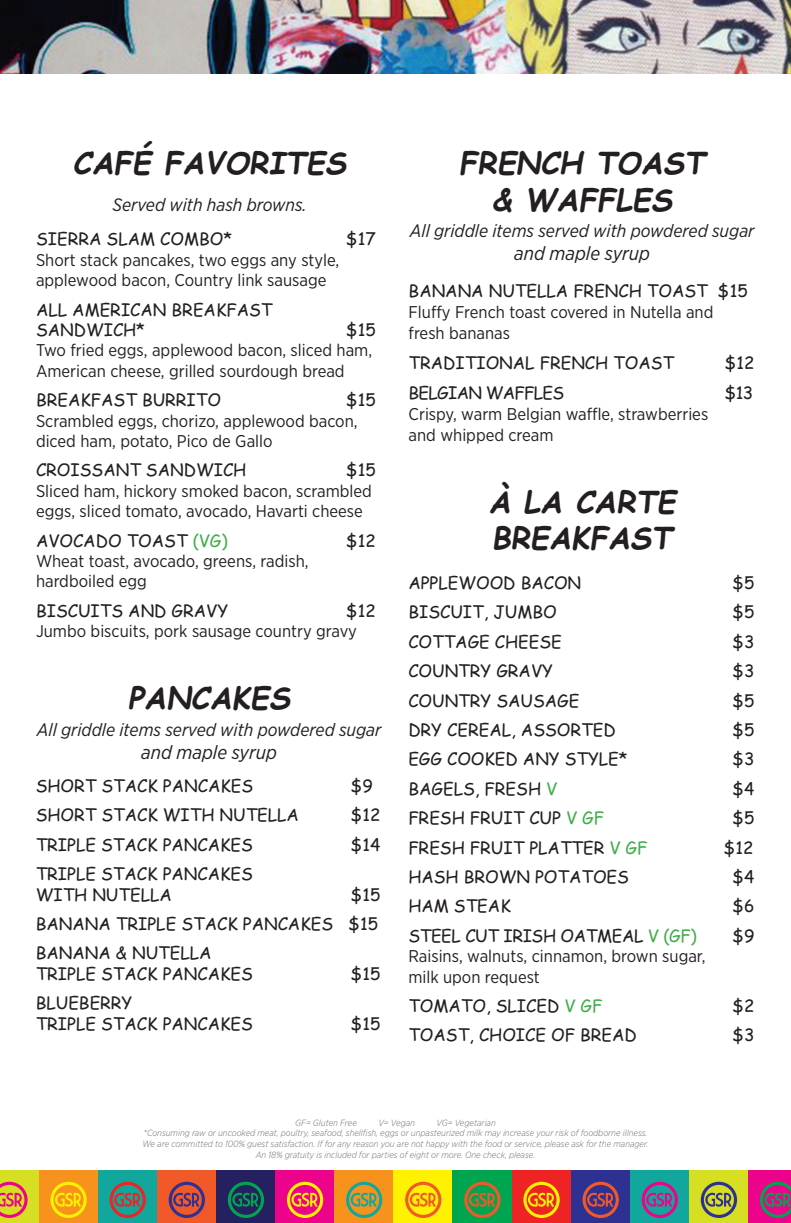
<style>
.page{position:relative;width:791px;height:1223px;background:#fff}
.page>*{position:absolute;margin:0;border:0;box-sizing:border-box;transform-origin:0 0}
.t1{font:700 30.3px "Comic Sans MS";color:#231f20}
.t2{font:italic 19.2px "Gotham Narrow";color:#231f20}
.t3{font:italic 17.9px "Gotham Narrow";color:#231f20}
.t4{font:17px/20.4px "Comic Sans MS";color:#231f20}
.t5{font:17px/20.4px "Gotham Narrow";color:#231f20}
.t6{font:17px "Comic Sans MS";letter-spacing:-.02em;color:#231f20}
.t7{font:17px "Comic Sans MS";letter-spacing:-.04em;color:#231f20}
.t8{font:italic 300 9px "Gotham Narrow";color:#6c6d70}
.s1{font-family:"Comic Sans MS"}
.s2{color:#40ae49}
</style>
<div class="page">
<img style="left:0;top:0;width:791px;height:73px">
<div style="left:0;top:1170px;width:39px;height:53px;background:#d6df21"></div>
<div style="left:39px;top:1170px;width:59px;height:53px;background:#f7931d"></div>
<div style="left:98px;top:1170px;width:59px;height:53px;background:#12a79d"></div>
<div style="left:157px;top:1170px;width:59px;height:53px;background:#f15929"></div>
<div style="left:216px;top:1170px;width:59px;height:53px;background:#252161"></div>
<div style="left:275px;top:1170px;width:60px;height:53px;background:#ed028c"></div>
<div style="left:335px;top:1170px;width:59px;height:53px;background:#f7931d"></div>
<div style="left:394px;top:1170px;width:59px;height:53px;background:#fff101"></div>
<div style="left:453px;top:1170px;width:59px;height:53px;background:#00a54f"></div>
<div style="left:512px;top:1170px;width:59px;height:53px;background:#ee2323"></div>
<div style="left:571px;top:1170px;width:59px;height:53px;background:#2e3092"></div>
<div style="left:630px;top:1170px;width:59px;height:53px;background:#12a79d"></div>
<div style="left:689px;top:1170px;width:59px;height:53px;background:#d6df21"></div>
<div style="left:748px;top:1170px;width:43px;height:53px;background:#ed028c"></div>
<svg style="left:50px;top:1182px;width:37px;height:36px"></svg>
<svg style="left:110px;top:1182px;width:36px;height:36px"></svg>
<svg style="left:169px;top:1182px;width:36px;height:36px"></svg>
<svg style="left:228px;top:1182px;width:36px;height:36px"></svg>
<svg style="left:287px;top:1182px;width:36px;height:36px"></svg>
<svg style="left:346px;top:1182px;width:36px;height:36px"></svg>
<svg style="left:405px;top:1182px;width:36px;height:36px"></svg>
<svg style="left:464px;top:1182px;width:36px;height:36px"></svg>
<svg style="left:523px;top:1182px;width:37px;height:36px"></svg>
<svg style="left:582px;top:1182px;width:37px;height:36px"></svg>
<svg style="left:642px;top:1182px;width:36px;height:36px"></svg>
<svg style="left:701px;top:1182px;width:36px;height:36px"></svg>
<svg style="left:0;top:1182px;width:28px;height:36px"></svg>
<svg style="left:760px;top:1182px;width:31px;height:36px"></svg>
<p class="t1" style="left:73px;top:141px;width:281px">CAFÉ FAVORITES</p>
<p class="t3" style="left:112px;top:193px;width:196px">Served with hash browns.</p>
<p class="t4" style="left:36px;top:228px;width:198px">SIERRA SLAM COMBO*</p>
<p class="t4" style="left:346px;top:228px;width:31px">$17</p>
<p class="t5" style="left:36px;top:249px;width:305px">Short stack pancakes, two eggs any style, applewood bacon, Country link sausage</p>
<p class="t4" style="left:36px;top:299px;width:238px">ALL AMERICAN BREAKFAST<br>SANDWICH*</p>
<p class="t5" style="left:36px;top:319px;width:341px;text-indent:310px"><span class="s1">$15<br></span>Two fried eggs, applewood bacon, sliced ham,<br>American cheese, grilled sourdough bread</p>
<p class="t4" style="left:36px;top:389px;width:186px">BREAKFAST BURRITO</p>
<p class="t5" style="left:36px;top:390px;width:341px;text-indent:310px"><span class="s1">$15<br></span>Scrambled eggs, chorizo, applewood bacon, diced ham, potato, Pico de Gallo</p>
<p class="t4" style="left:36px;top:459px;width:212px">CROISSANT SANDWICH</p>
<p class="t5" style="left:36px;top:460px;width:341px;text-indent:310px"><span class="s1">$15<br></span>Sliced ham, hickory smoked bacon, scrambled eggs, sliced tomato, avocado, Havarti cheese</p>
<p class="t4" style="left:36px;top:530px;width:193px">AVOCADO TOAST <span class="s2">(VG)</span></p>
<p class="t4" style="left:346px;top:530px;width:31px">$12</p>
<p class="t5" style="left:36px;top:550px;width:274px">Wheat toast, avocado, greens, radish, hardboiled egg</p>
<p class="t4" style="left:36px;top:600px;width:194px">BISCUITS AND GRAVY</p>
<p class="t5" style="left:36px;top:600px;width:341px;text-indent:310px"><span class="s1">$12<br></span>Jumbo biscuits, pork sausage country gravy</p>
<p class="t1" style="left:128px;top:676px;width:170px">PANCAKES</p>
<p class="t3" style="left:37px;top:719px;width:346px">All griddle items served with powdered sugar</p>
<p class="t2" style="left:141px;top:741px;width:137px">and maple syrup</p>
<p class="t4" style="left:36px;top:775px;width:219px">SHORT STACK PANCAKES</p>
<p class="t4" style="left:351px;top:775px;width:24px">$9</p>
<p class="t4" style="left:36px;top:804px;width:265px">SHORT STACK WITH NUTELLA</p>
<p class="t4" style="left:351px;top:804px;width:31px">$12</p>
<p class="t4" style="left:36px;top:834px;width:219px">TRIPLE STACK PANCAKES</p>
<p class="t4" style="left:351px;top:834px;width:31px">$14</p>
<p class="t4" style="left:36px;top:863px;width:219px">TRIPLE STACK PANCAKES<br>WITH NUTELLA</p>
<p class="t4" style="left:351px;top:884px;width:31px">$15</p>
<p class="t4" style="left:36px;top:913px;width:344px">BANANA TRIPLE STACK PANCAKES $15</p>
<p class="t4" style="left:36px;top:942px;width:219px">BANANA &amp; NUTELLA<br>TRIPLE STACK PANCAKES</p>
<p class="t4" style="left:351px;top:963px;width:31px">$15</p>
<p class="t4" style="left:36px;top:992px;width:219px">BLUEBERRY<br>TRIPLE STACK PANCAKES</p>
<p class="t4" style="left:351px;top:1013px;width:31px">$15</p>
<p class="t1" style="left:459px;top:141px;width:253px">FRENCH TOAST</p>
<p class="t1" style="left:492px;top:177px;width:187px">&amp; WAFFLES</p>
<p class="t3" style="left:410px;top:219px;width:346px">All griddle items served with powdered sugar</p>
<p class="t2" style="left:514px;top:241px;width:137px">and maple syrup</p>
<p class="t5" style="left:409px;top:280px;width:341px;line-height:21px"><span class="s1">BANANA NUTELLA FRENCH TOAST $15<br></span>Fluffy French toast covered in Nutella and fresh bananas</p>
<p class="t4" style="left:409px;top:352px;width:267px">TRADITIONAL FRENCH TOAST</p>
<p class="t4" style="left:725px;top:352px;width:31px">$12</p>
<p class="t7" style="left:409px;top:380px;width:157px">BELGIAN WAFFLES</p>
<p class="t4" style="left:725px;top:382px;width:30px">$13</p>
<p class="t5" style="left:409px;top:403px;width:301px;line-height:21px">Crispy, warm Belgian waffle, strawberries and whipped cream</p>
<p class="t1" style="left:488px;top:479px;width:195px">À LA CARTE</p>
<p class="t1" style="left:492px;top:516px;width:188px">BREAKFAST</p>
<p class="t4" style="left:408px;top:572px;width:174px">APPLEWOOD BACON</p>
<p class="t4" style="left:732px;top:572px;width:24px">$5</p>
<p class="t4" style="left:408px;top:601px;width:150px">BISCUIT, JUMBO</p>
<p class="t4" style="left:732px;top:601px;width:24px">$5</p>
<p class="t4" style="left:408px;top:631px;width:155px">COTTAGE CHEESE</p>
<p class="t4" style="left:732px;top:631px;width:24px">$3</p>
<p class="t4" style="left:408px;top:660px;width:146px">COUNTRY GRAVY</p>
<p class="t4" style="left:732px;top:660px;width:24px">$3</p>
<p class="t4" style="left:408px;top:690px;width:173px">COUNTRY SAUSAGE</p>
<p class="t4" style="left:732px;top:690px;width:24px">$5</p>
<p class="t4" style="left:408px;top:719px;width:209px">DRY CEREAL, ASSORTED</p>
<p class="t4" style="left:732px;top:719px;width:24px">$5</p>
<p class="t4" style="left:408px;top:748px;width:221px">EGG COOKED ANY STYLE*</p>
<p class="t4" style="left:732px;top:748px;width:24px">$3</p>
<p class="t4" style="left:408px;top:778px;width:150px">BAGELS, FRESH <span class="s2">V</span></p>
<p class="t4" style="left:732px;top:778px;width:24px">$4</p>
<p class="t4" style="left:408px;top:807px;width:197px">FRESH FRUIT CUP <span class="s2">V GF</span></p>
<p class="t4" style="left:732px;top:807px;width:24px">$5</p>
<p class="t4" style="left:408px;top:837px;width:241px">FRESH FRUIT PLATTER <span class="s2">V GF</span></p>
<p class="t4" style="left:724px;top:837px;width:31px">$12</p>
<p class="t4" style="left:408px;top:866px;width:222px">HASH BROWN POTATOES</p>
<p class="t4" style="left:732px;top:866px;width:24px">$4</p>
<p class="t4" style="left:408px;top:895px;width:104px">HAM STEAK</p>
<p class="t4" style="left:732px;top:895px;width:24px">$6</p>
<p class="t6" style="left:408px;top:923px;width:290px">STEEL CUT IRISH OATMEAL <span class="s2">V (GF)</span></p>
<p class="t4" style="left:732px;top:925px;width:23px">$9</p>
<p class="t5" style="left:408px;top:946px;width:299px">Raisins, walnuts, cinnamon, brown sugar, milk upon request</p>
<p class="t4" style="left:408px;top:995px;width:196px">TOMATO, SLICED <span class="s2">V GF</span></p>
<p class="t4" style="left:732px;top:995px;width:24px">$2</p>
<p class="t4" style="left:408px;top:1024px;width:230px">TOAST, CHOICE OF BREAD</p>
<p class="t4" style="left:732px;top:1024px;width:24px">$3</p>
<p class="t8" style="left:295px;top:1117px;width:63px">GF= Gluten Free</p>
<p class="t8" style="left:378px;top:1117px;width:38px">V= Vegan</p>
<p class="t8" style="left:436px;top:1117px;width:61px">VG= Vegetarian</p>
<p class="t8" style="left:144px;top:1128px;width:505px">*Consuming raw or uncooked meat, poultry, seafood, shellfish, eggs or unpasteurized milk may increase your risk of foodborne illness.</p>
<p class="t8" style="left:142px;top:1138px;width:507px">We are committed to 100% guest satisfaction. If for any reason you are not happy with the food or service, please ask for the manager.</p>
<p class="t8" style="left:256px;top:1149px;width:281px">An 18% gratuity is included for parties of eight or more. One check, please.</p>
</div>
